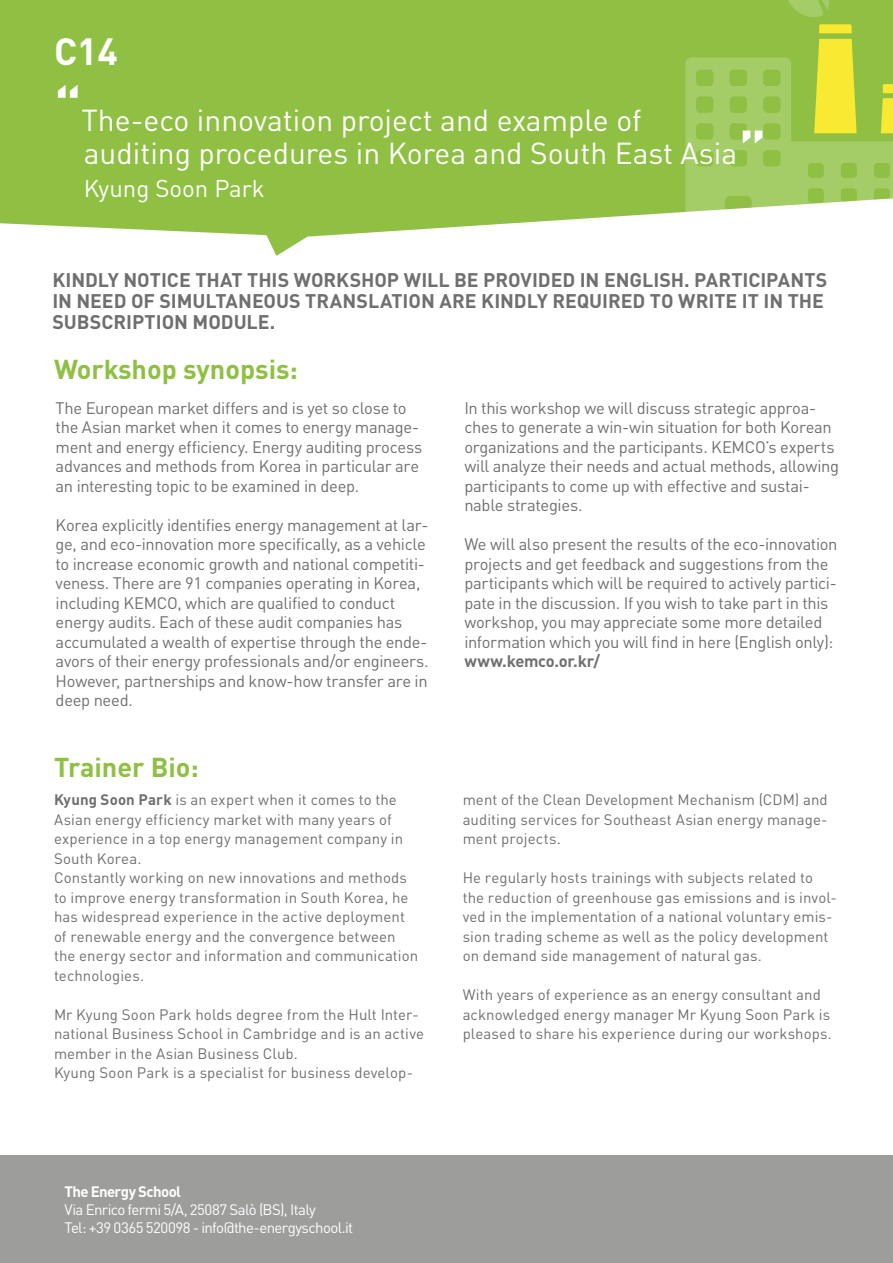
<style>
.page{position:relative;width:893px;height:1263px;background:#fff}
.page>*{position:absolute;margin:0;border:0;box-sizing:border-box;transform-origin:0 0}
.t1{font:700 37.5px "DINOT";color:#fff}
.t2{font:30px/33px "DINOT";color:#fff}
.t3{font:700 27px "DINOT";color:#8fc043}
.t4{font:24px "DINOT";color:#fff}
.t5{font:700 19.5px/21px "DINOT";color:#706f6f}
.t6{font:16.5px/19.5px "DINOT";letter-spacing:-.02em;color:#706f6f}
.t7{font:700 16.5px "DINOT";letter-spacing:-.015em;color:#706f6f}
.t8{font:15px/19.5px "DINOT";letter-spacing:.005em;color:#706f6f}
.t9{font:15px/18px "DINOT";letter-spacing:-.04em;color:#fff}
.t10{font:700 15px "DINOT";letter-spacing:-.04em;color:#fff}
.s1{font-weight:700;font-size:57px}
.s2{font-weight:700}
</style>
<div class="page">
<div style="left:0;top:1155px;width:893px;height:108px;background:#9d9d9c"></div>
<svg style="left:0;top:0;width:893px;height:256px;background:#9dc85b"></svg>
<svg style="left:779px;top:0;width:73px;height:33px;background:#9fc748"></svg>
<svg style="left:685px;top:39px;width:208px;height:196px"></svg>
<h1 class="t1" style="left:54px;top:27px;width:65px">C14</h1>
<h2 class="t2" style="left:84px;top:104px;width:655px;text-indent:-30px"><span class="s1">“</span>The-eco innovation project and example of auditing procedures in Korea and South East Asia</h2>
<h3 class="t4" style="left:84px;top:174px;width:182px">Kyung Soon Park</h3>
<p class="t5" style="left:52px;top:269px;width:776px">KINDLY NOTICE THAT THIS WORKSHOP WILL BE PROVIDED IN ENGLISH. PARTICIPANTS<br>IN NEED OF SIMULTANEOUS TRANSLATION ARE KINDLY REQUIRED TO WRITE IT IN THE<br>SUBSCRIPTION MODULE.</p>
<h3 class="t3" style="left:54px;top:352px;width:245px">Workshop synopsis:</h3>
<p class="t6" style="left:56px;top:398px;width:368px">The European market differs and is yet so close to the Asian market when it comes to energy manage&shy;ment and energy efficiency. Energy auditing process advances and methods from Korea in particular are an interesting topic to be examined in deep.</p>
<p class="t6" style="left:56px;top:515px;width:374px">Korea explicitly identifies energy management at lar&shy;ge, and eco-innovation more specifically, as a vehicle to increase economic growth and national competiti&shy;veness. There are 91 companies operating in Korea, including KEMCO, which are qualified to conduct energy audits. Each of these audit companies has accumulated a wealth of expertise through the ende&shy;avors of their energy professionals and/or engineers.<br>However, partnerships and know-how transfer are in deep need.</p>
<h3 class="t3" style="left:54px;top:749px;width:146px">Trainer Bio:</h3>
<p class="t8" style="left:54px;top:790px;width:366px"><span class="s2">Kyung Soon Park</span> is an expert when it comes to the Asian energy efficiency market with many years of experience in a top energy management company in South Korea.<br>Constantly working on new innovations and methods to improve energy transformation in South Korea, he has widespread experience in the active deployment of renewable energy and the convergence between the energy sector and information and communication technologies.</p>
<p class="t8" style="left:54px;top:1004px;width:372px">Mr Kyung Soon Park holds degree from the Hult Inter&shy;national Business School in Cambridge and is an active member in the Asian Business Club.<br>Kyung Soon Park is a specialist for business develop-</p>
<p class="t6" style="left:464px;top:398px;width:376px">In this workshop we will discuss strategic approa&shy;ches to generate a win-win situation for both Korean organizations and the participants. KEMCO’s experts will analyze their needs and actual methods, allowing participants to come up with effective and sustai&shy;nable strategies.</p>
<p class="t6" style="left:464px;top:534px;width:375px">We will also present the results of the eco-innovation projects and get feedback and suggestions from the participants which will be required to actively partici&shy;pate in the discussion. If you wish to take part in this workshop, you may appreciate some more detailed information which you will find in here (English only):</p>
<p class="t7" style="left:464px;top:651px;width:137px">www.kemco.or.kr/</p>
<p class="t8" style="left:463px;top:790px;width:366px;text-align:justify">ment of the Clean Development Mechanism (CDM) and auditing services for Southeast Asian energy manage&shy;ment projects.</p>
<p class="t8" style="left:463px;top:868px;width:376px">He regularly hosts trainings with subjects related to the reduction of greenhouse gas emissions and is invol&shy;ved in the implementation of a national voluntary emis&shy;sion trading scheme as well as the policy development on demand side management of natural gas.</p>
<p class="t8" style="left:463px;top:985px;width:371px">With years of experience as an energy consultant and acknowledged energy manager Mr Kyung Soon Park is pleased to share his experience during our workshops.</p>
<p class="t10" style="left:65px;top:1181px;width:118px">The Energy School</p>
<p class="t9" style="left:65px;top:1200px;width:290px">Via Enrico fermi 5/A, 25087 Salò (BS), Italy<br>Tel: +39 0365 520098 - info@the-energyschool.it</p>
</div>
